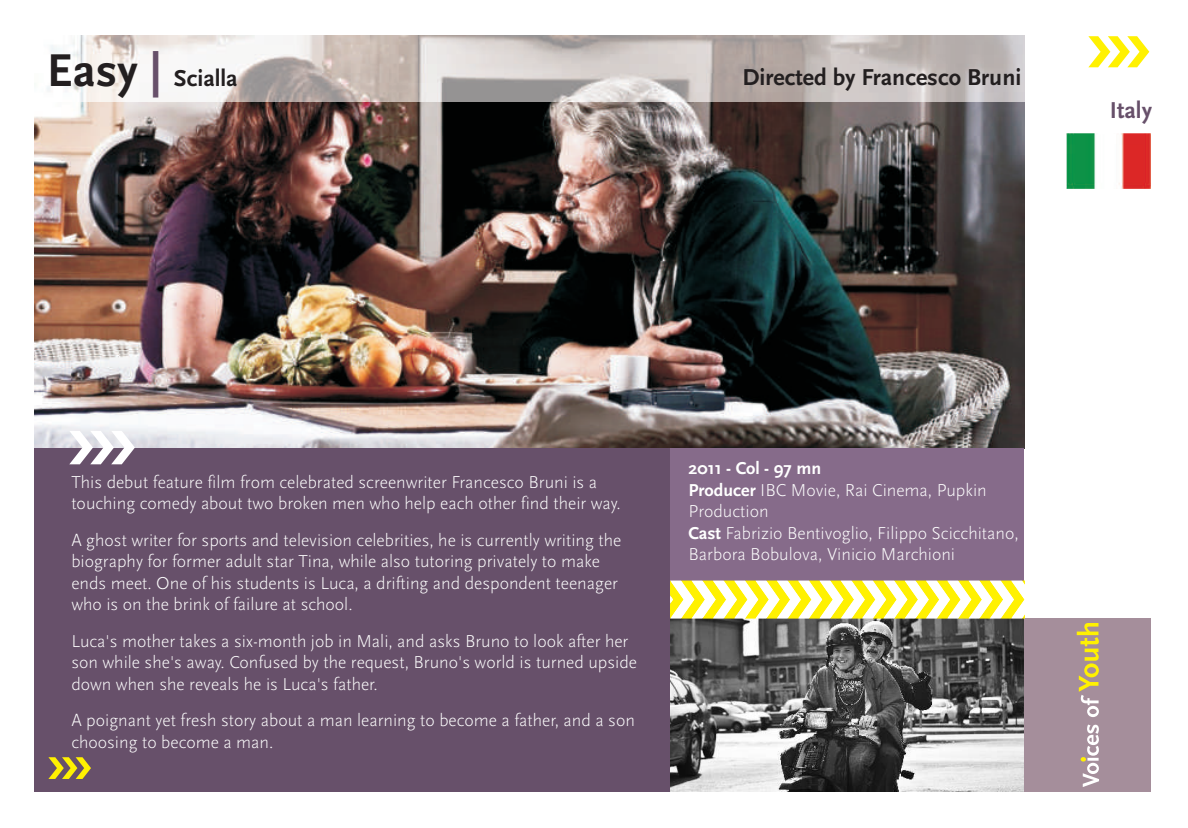
<style>
.page{position:relative;width:1188px;height:828px;background:#fff}
.page>*{position:absolute;margin:0;border:0;box-sizing:border-box;transform-origin:0 0}
.t1{font:700 24px "Scala Sans Pro";color:#231f20}
.t2{font:700 24px "Scala Sans Pro";color:#67506a}
.t3{font:300 18px/21.4px "Scala Sans Pro";color:#fff}
.s1{font-size:48px}
.s2{font-size:48px;color:#67506a}
.s3{font-weight:700}
</style>
<div class="page">
<img style="left:34px;top:102px;width:990px;height:346px">
<div style="left:34px;top:448px;width:637px;height:344px;background:#67506a"></div>
<div style="left:671px;top:448px;width:353px;height:133px;background:#866b8a"></div>
<img style="left:671px;top:618px;width:353px;height:174px">
<div style="left:1024px;top:618px;width:126px;height:174px;background:#a58e9b"></div>
<svg style="left:671px;top:581px;width:353px;height:37px"></svg>
<img style="left:47px;top:36px;width:977px;height:66px">
<svg style="left:1088px;top:36px;width:61px;height:31px"></svg>
<svg style="left:48px;top:757px;width:43px;height:22px"></svg>
<svg style="left:69px;top:431px;width:66px;height:33px"></svg>
<img style="left:1067px;top:133px;width:83px;height:56px">
<svg style="left:1077px;top:623px;width:22px;height:164px"></svg>
<h1 class="t1" style="left:47px;top:68px;width:192px"><span class="s1">Easy</span> <span class="s2">|</span> Scialla</h1>
<h1 class="t1" style="left:742px;top:68px;width:280px">Directed by Francesco Bruni</h1>
<h1 class="t2" style="left:1110px;top:100px;width:44px">Italy</h1>
<p class="t3" style="left:71px;top:473px;width:551px">This debut feature film from celebrated screenwriter Francesco Bruni is a touching comedy about two broken men who help each other find their way.</p>
<p class="t3" style="left:71px;top:531px;width:552px">A ghost writer for sports and television celebrities, he is currently writing the biography for former adult star Tina, while also tutoring privately to make ends meet. One of his students is Luca, a drifting and despondent teenager who is on the brink of failure at school.</p>
<p class="t3" style="left:71px;top:632px;width:567px">Luca's mother takes a six-month job in Mali, and asks Bruno to look after her son while she's away. Confused by the request, Bruno's world is turned upside down when she reveals he is Luca's father.</p>
<p class="t3" style="left:71px;top:711px;width:565px">A poignant yet fresh story about a man learning to become a father, and a son choosing to become a man.</p>
<p class="t3" style="left:689px;top:459px;width:332px"><span class="s3">2011 - Col - 97 mn<br>Producer</span> IBC Movie, Rai Cinema, Pupkin<br>Production<br><span class="s3">Cast</span> Fabrizio Bentivoglio, Filippo Scicchitano,<br>Barbora Bobulova, Vinicio Marchioni</p>
</div>
